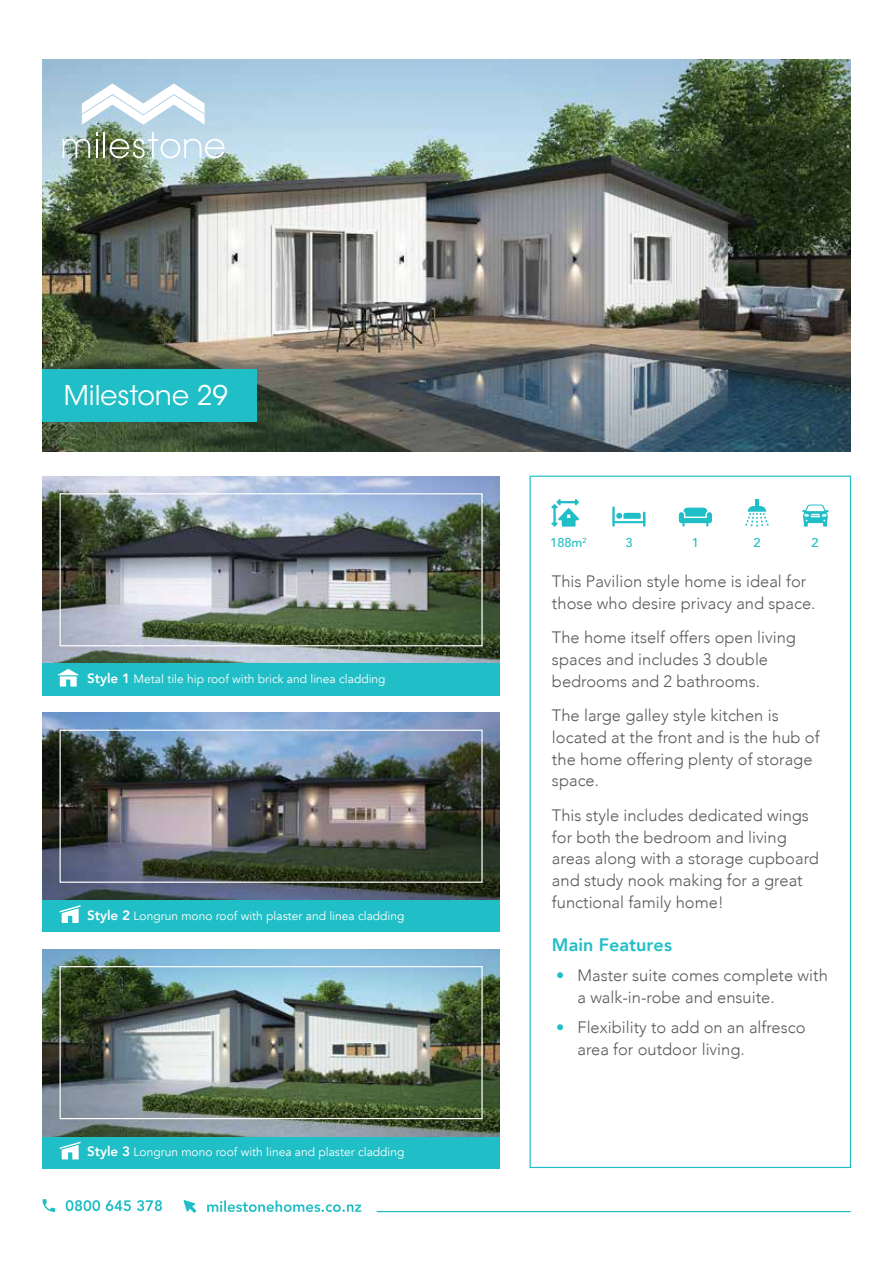
<style>
.page{position:relative;width:893px;height:1263px;background:#fff}
.page>*{position:absolute;margin:0;border:0;box-sizing:border-box;transform-origin:0 0}
.t1{font:27px "ITC Avant Garde Std";color:#fff}
.t2{font:800 18px "Avenir";letter-spacing:.005em;color:#20bec6}
.t3{font:300 16.5px/21.8px "Avenir";color:#58595b}
.t4{font:500 12.75px "Avenir";color:#20bec6}
.t5{font:12px "Avenir";color:#fff}
.s1{font-weight:800;font-size:13.5px}
.s2{color:#20bec6}
</style>
<div class="page">
<svg style="left:66px;top:1200px;width:96px;height:11px"></svg>
<svg style="left:43px;top:1199px;width:12px;height:13px"></svg>
<svg style="left:207px;top:1200px;width:154px;height:12px"></svg>
<svg style="left:184px;top:1200px;width:12px;height:13px"></svg>
<div style="left:373px;top:1206px;width:488px;height:17px;background:#000;opacity:.1"></div>
<hr style="left:377px;top:1211px;width:473px;height:1px;background:#20bec6">
<img style="left:43px;top:59px;width:807px;height:392px">
<svg style="left:551px;top:499px;width:28px;height:28px"></svg>
<svg style="left:612px;top:506px;width:33px;height:21px"></svg>
<svg style="left:679px;top:508px;width:33px;height:19px"></svg>
<svg style="left:745px;top:499px;width:24px;height:28px"></svg>
<svg style="left:802px;top:504px;width:27px;height:23px"></svg>
<img style="left:43px;top:476px;width:457px;height:187px">
<div style="left:43px;top:663px;width:457px;height:32px;background:#20bec6"></div>
<div style="left:55px;top:488px;width:438px;height:169px;background:#000;opacity:.1"></div>
<div style="left:60px;top:493px;width:423px;height:153px;border:1px solid #fff"></div>
<div style="left:43px;top:900px;width:457px;height:32px;background:#20bec6"></div>
<img style="left:43px;top:713px;width:457px;height:187px">
<div style="left:55px;top:725px;width:438px;height:168px;background:#000;opacity:.1"></div>
<div style="left:60px;top:730px;width:423px;height:153px;border:1px solid #fff"></div>
<div style="left:43px;top:1136px;width:457px;height:32px;background:#20bec6"></div>
<img style="left:43px;top:949px;width:457px;height:187px">
<div style="left:55px;top:961px;width:438px;height:169px;background:#000;opacity:.1"></div>
<div style="left:60px;top:966px;width:423px;height:153px;border:1px solid #fff"></div>
<svg style="left:58px;top:669px;width:21px;height:17px"></svg>
<svg style="left:59px;top:905px;width:22px;height:18px"></svg>
<svg style="left:59px;top:1142px;width:22px;height:17px"></svg>
<div style="left:43px;top:369px;width:214px;height:53px;background:#20bec6"></div>
<svg style="left:82px;top:83px;width:123px;height:42px"></svg>
<svg style="left:63px;top:139px;width:27px;height:19px"></svg>
<svg style="left:96px;top:132px;width:2px;height:26px"></svg>
<svg style="left:104px;top:132px;width:121px;height:26px;background:#b2c6c3"></svg>
<h1 class="t1" style="left:64px;top:379px;width:166px">Milestone 29</h1>
<p class="t5" style="left:87px;top:672px;width:300px"><span class="s1">Style 1</span> Metal tile hip roof with brick and linea cladding</p>
<p class="t5" style="left:87px;top:908px;width:319px"><span class="s1">Style 2</span> Longrun mono roof with plaster and linea cladding</p>
<p class="t5" style="left:87px;top:1145px;width:319px"><span class="s1">Style 3</span> Longrun mono roof with linea and plaster cladding</p>
<p class="t4" style="left:550px;top:531px;width:38px">188m<sup>2</sup></p>
<p class="t4" style="left:625px;top:531px;width:9px">3</p>
<p class="t4" style="left:692px;top:531px;width:9px">1</p>
<p class="t4" style="left:753px;top:531px;width:9px">2</p>
<p class="t4" style="left:812px;top:531px;width:9px">2</p>
<p class="t3" style="left:552px;top:570px;width:265px">This Pavilion style home is ideal for those who desire privacy and space.</p>
<p class="t3" style="left:552px;top:627px;width:245px">The home itself offers open living spaces and includes 3 double bedrooms and 2 bathrooms.</p>
<p class="t3" style="left:552px;top:705px;width:269px">The large galley style kitchen is located at the front and is the hub of the home offering plenty of storage space.</p>
<p class="t3" style="left:552px;top:804px;width:268px">This style includes dedicated wings for both the bedroom and living areas along with a storage cupboard and study nook making for a great functional family home!</p>
<p class="t2" style="left:552px;top:931px;width:122px">Main Features</p>
<p class="t3" style="left:577px;top:965px;width:252px;text-indent:-21px"><span class="s2">•</span> Master suite comes complete with a walk-in-robe and ensuite.</p>
<p class="t3" style="left:577px;top:1017px;width:230px;text-indent:-21px"><span class="s2">•</span> Flexibility to add on an alfresco area for outdoor living.</p>
</div>
